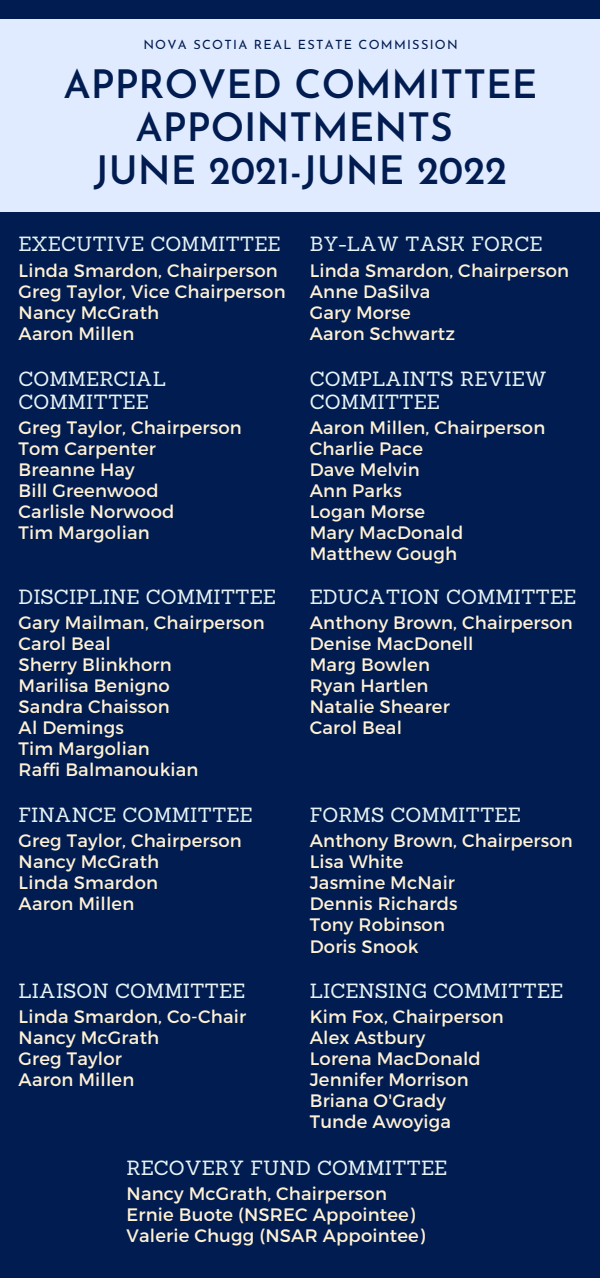
<style>
.page{position:relative;width:600px;height:1278px;background:#011c50}
.page>*{position:absolute;margin:0;border:0;box-sizing:border-box;transform-origin:0 0}
.t1{font:600 39.1px/42.8px "Josefin Sans";color:#011c50;text-align:center}
.t2{font:20px "Sanchez";color:#e7f3f5}
.t3{font:18px "Montserrat";letter-spacing:.01em;color:#fff1d3}
.t4{font:12.7px "Josefin Sans";letter-spacing:.1em;color:#011c50}
</style>
<div class="page">
<div style="left:0;top:19px;width:600px;height:192px;background:#e1ebff"></div>
<p class="t4" style="left:143px;top:40px;width:316px">NOVA SCOTIA REAL ESTATE COMMISSION</p>
<p class="t1" style="left:63px;top:67px;width:475px">APPROVED COMMITTEE<br>APPOINTMENTS</p>
<p class="t1" style="left:94px;top:152px;width:414px">JUNE 2021-JUNE 2022</p>
<p class="t2" style="left:19px;top:231px;width:263px">EXECUTIVE COMMITTEE</p>
<p class="t3" style="left:19px;top:259px;width:261px">Linda Smardon, Chairperson</p>
<p class="t3" style="left:19px;top:280px;width:268px">Greg Taylor, Vice Chairperson</p>
<p class="t3" style="left:19px;top:301px;width:142px">Nancy McGrath</p>
<p class="t3" style="left:19px;top:322px;width:117px">Aaron Millen</p>
<p class="t2" style="left:19px;top:366px;width:149px">COMMERCIAL</p>
<p class="t2" style="left:19px;top:389px;width:132px">COMMITTEE</p>
<p class="t3" style="left:19px;top:416px;width:225px">Greg Taylor, Chairperson</p>
<p class="t3" style="left:19px;top:437px;width:139px">Tom Carpenter</p>
<p class="t3" style="left:19px;top:458px;width:118px">Breanne Hay</p>
<p class="t3" style="left:19px;top:479px;width:141px">Bill Greenwood</p>
<p class="t3" style="left:19px;top:500px;width:157px">Carlisle Norwood</p>
<p class="t3" style="left:19px;top:521px;width:133px">Tim Margolian</p>
<p class="t2" style="left:19px;top:584px;width:259px">DISCIPLINE COMMITTEE</p>
<p class="t3" style="left:19px;top:611px;width:247px">Gary Mailman, Chairperson</p>
<p class="t3" style="left:19px;top:632px;width:94px">Carol Beal</p>
<p class="t3" style="left:19px;top:653px;width:154px">Sherry Blinkhorn</p>
<p class="t3" style="left:19px;top:674px;width:153px">Marilisa Benigno</p>
<p class="t3" style="left:19px;top:695px;width:153px">Sandra Chaisson</p>
<p class="t3" style="left:19px;top:716px;width:107px">Al Demings</p>
<p class="t3" style="left:19px;top:737px;width:133px">Tim Margolian</p>
<p class="t3" style="left:19px;top:758px;width:181px">Raffi Balmanoukian</p>
<p class="t2" style="left:19px;top:802px;width:235px">FINANCE COMMITTEE</p>
<p class="t3" style="left:19px;top:829px;width:225px">Greg Taylor, Chairperson</p>
<p class="t3" style="left:19px;top:850px;width:142px">Nancy McGrath</p>
<p class="t3" style="left:19px;top:871px;width:141px">Linda Smardon</p>
<p class="t3" style="left:19px;top:892px;width:117px">Aaron Millen</p>
<p class="t2" style="left:19px;top:977px;width:228px">LIAISON COMMITTEE</p>
<p class="t3" style="left:19px;top:1005px;width:229px">Linda Smardon, Co-Chair</p>
<p class="t3" style="left:19px;top:1026px;width:142px">Nancy McGrath</p>
<p class="t3" style="left:19px;top:1047px;width:105px">Greg Taylor</p>
<p class="t3" style="left:19px;top:1068px;width:117px">Aaron Millen</p>
<p class="t2" style="left:310px;top:231px;width:234px">BY-LAW TASK FORCE</p>
<p class="t3" style="left:310px;top:259px;width:261px">Linda Smardon, Chairperson</p>
<p class="t3" style="left:310px;top:280px;width:122px">Anne DaSilva</p>
<p class="t3" style="left:310px;top:301px;width:102px">Gary Morse</p>
<p class="t3" style="left:310px;top:322px;width:147px">Aaron Schwartz</p>
<p class="t2" style="left:310px;top:366px;width:238px">COMPLAINTS REVIEW</p>
<p class="t2" style="left:310px;top:389px;width:132px">COMMITTEE</p>
<p class="t3" style="left:310px;top:416px;width:237px">Aaron Millen, Chairperson</p>
<p class="t3" style="left:310px;top:437px;width:115px">Charlie Pace</p>
<p class="t3" style="left:310px;top:458px;width:112px">Dave Melvin</p>
<p class="t3" style="left:310px;top:479px;width:94px">Ann Parks</p>
<p class="t3" style="left:310px;top:500px;width:117px">Logan Morse</p>
<p class="t3" style="left:310px;top:521px;width:155px">Mary MacDonald</p>
<p class="t3" style="left:310px;top:542px;width:149px">Matthew Gough</p>
<p class="t2" style="left:310px;top:584px;width:268px">EDUCATION COMMITTEE</p>
<p class="t3" style="left:310px;top:611px;width:264px">Anthony Brown, Chairperson</p>
<p class="t3" style="left:310px;top:632px;width:165px">Denise MacDonell</p>
<p class="t3" style="left:310px;top:653px;width:122px">Marg Bowlen</p>
<p class="t3" style="left:310px;top:674px;width:120px">Ryan Hartlen</p>
<p class="t3" style="left:310px;top:695px;width:141px">Natalie Shearer</p>
<p class="t3" style="left:310px;top:716px;width:94px">Carol Beal</p>
<p class="t2" style="left:310px;top:802px;width:212px">FORMS COMMITTEE</p>
<p class="t3" style="left:310px;top:829px;width:264px">Anthony Brown, Chairperson</p>
<p class="t3" style="left:310px;top:850px;width:95px">Lisa White</p>
<p class="t3" style="left:310px;top:871px;width:147px">Jasmine McNair</p>
<p class="t3" style="left:310px;top:892px;width:149px">Dennis Richards</p>
<p class="t3" style="left:310px;top:913px;width:137px">Tony Robinson</p>
<p class="t3" style="left:310px;top:934px;width:110px">Doris Snook</p>
<p class="t2" style="left:310px;top:977px;width:255px">LICENSING COMMITTEE</p>
<p class="t3" style="left:310px;top:1005px;width:195px">Kim Fox, Chairperson</p>
<p class="t3" style="left:310px;top:1026px;width:117px">Alex Astbury</p>
<p class="t3" style="left:310px;top:1047px;width:172px">Lorena MacDonald</p>
<p class="t3" style="left:310px;top:1068px;width:160px">Jennifer Morrison</p>
<p class="t3" style="left:310px;top:1089px;width:138px">Briana O'Grady</p>
<p class="t3" style="left:310px;top:1110px;width:143px">Tunde Awoyiga</p>
<p class="t2" style="left:126px;top:1154px;width:322px">RECOVERY FUND COMMITTEE</p>
<p class="t3" style="left:126px;top:1182px;width:262px">Nancy McGrath, Chairperson</p>
<p class="t3" style="left:126px;top:1203px;width:290px">Ernie Buote (NSREC Appointee)</p>
<p class="t3" style="left:126px;top:1224px;width:300px">Valerie Chugg (NSAR Appointee)</p>
</div>
